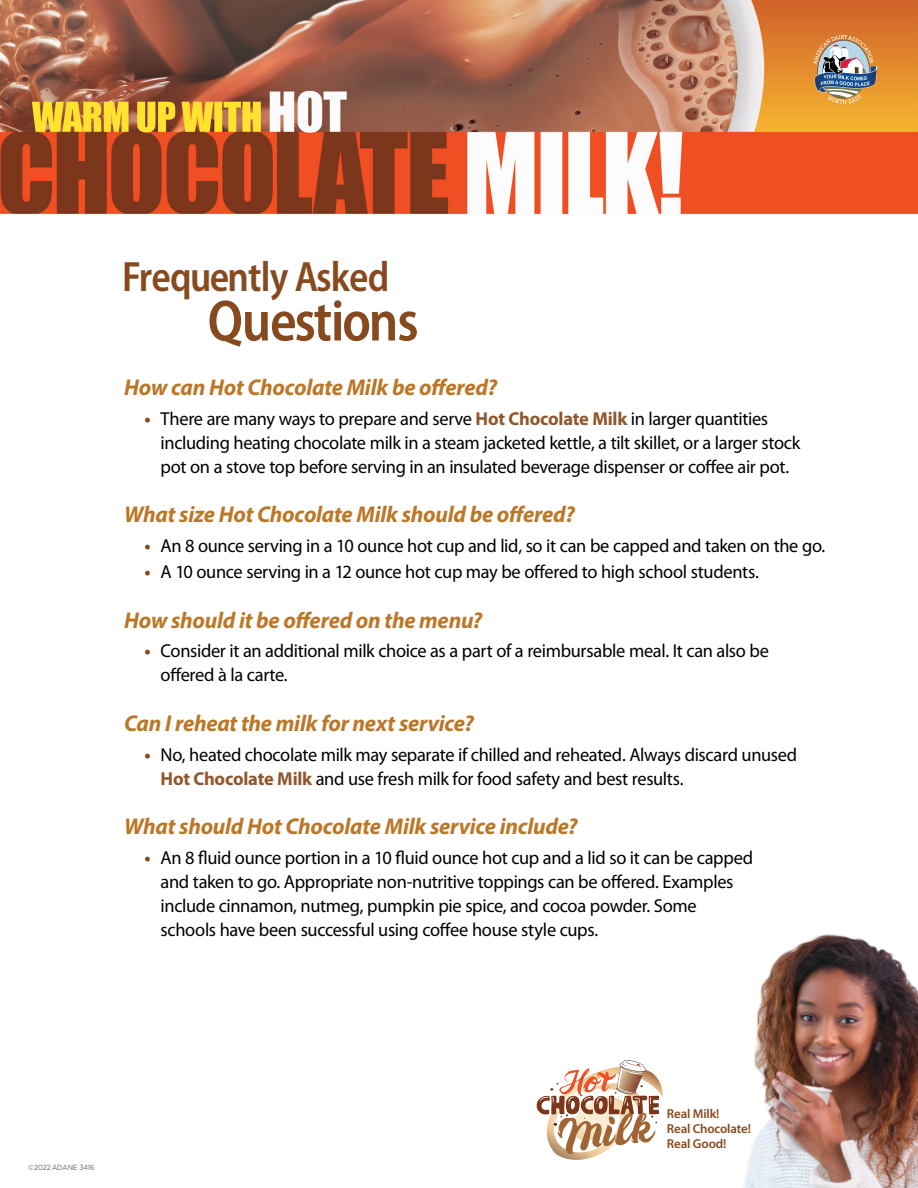
<style>
.page{position:relative;width:918px;height:1188px;background:#fff}
.page>*{position:absolute;margin:0;border:0;box-sizing:border-box;transform-origin:0 0}
.t1{font:600 semi-condensed 58.65px "Myriad Pro";letter-spacing:-.03em;color:#874a1f;scale:.95 1}
.t2{font:600 semi-condensed 42.6px "Myriad Pro";letter-spacing:-.02em;color:#874a1f;scale:.95 1}
.t3{font:italic 700 22.8px "Myriad Pro";letter-spacing:-.01em;color:#bb7727}
.t4{font:18.75px/24px "Myriad Pro";letter-spacing:-.02em;color:#000}
.t5{font:600 12.9px/15.1px "Myriad Pro";letter-spacing:-.01em;color:#874a1f}
.t6{font:7.5px "Gotham";letter-spacing:-.015em;color:#636466;scale:.9 1}
.s1{font-weight:700;color:#874a1f}
.s2{font-weight:700;color:#91572c}
</style>
<div class="page">
<img style="left:0;top:0;width:918px;height:215px">
<img style="left:813px;top:35px;width:64px;height:69px">
<img style="left:744px;top:934px;width:174px;height:254px">
<svg style="left:537px;top:1060px;width:126px;height:100px"></svg>
<h2 class="t2" style="left:122px;top:253px;width:283px">Frequently Asked</h2>
<h1 class="t1" style="left:208px;top:289px;width:224px">Questions</h1>
<p class="t3" style="left:124px;top:373px;width:374px">How can Hot Chocolate Milk be offered?</p>
<p class="t4" style="left:161px;top:406px;width:641px;text-indent:-16px"><span class="s1">•</span> There are many ways to prepare and serve <span class="s2">Hot Chocolate Milk</span> in larger quantities including heating chocolate milk in a steam jacketed kettle, a tilt skillet, or a larger stock pot on a stove top before serving in an insulated beverage dispenser or coffee air pot.</p>
<p class="t3" style="left:124px;top:500px;width:452px">What size Hot Chocolate Milk should be offered?</p>
<p class="t4" style="left:145px;top:533px;width:682px"><span class="s1">•</span> An 8 ounce serving in a 10 ounce hot cup and lid, so it can be capped and taken on the go.</p>
<p class="t4" style="left:145px;top:560px;width:616px"><span class="s1">•</span> A 10 ounce serving in a 12 ounce hot cup may be offered to high school students.</p>
<p class="t3" style="left:124px;top:605px;width:360px">How should it be offered on the menu?</p>
<p class="t4" style="left:161px;top:639px;width:610px;text-indent:-16px"><span class="s1">•</span> Consider it an additional milk choice as a part of a reimbursable meal. It can also be offered à la carte.</p>
<p class="t3" style="left:124px;top:709px;width:351px">Can I reheat the milk for next service?</p>
<p class="t4" style="left:161px;top:742px;width:638px;text-indent:-16px"><span class="s1">•</span> No, heated chocolate milk may separate if chilled and reheated. Always discard unused<br><span class="s2">Hot Chocolate Milk</span> and use fresh milk for food safety and best results.</p>
<p class="t3" style="left:124px;top:812px;width:455px">What should Hot Chocolate Milk service include?</p>
<p class="t4" style="left:161px;top:845px;width:594px;text-indent:-16px"><span class="s1">•</span> An 8 fluid ounce portion in a 10 fluid ounce hot cup and a lid so it can be capped and taken to go. Appropriate non-nutritive toppings can be offered. Examples include cinnamon, nutmeg, pumpkin pie spice, and cocoa powder. Some schools have been successful using coffee house style cups.</p>
<p class="t6" style="left:28px;top:1163px;width:75px">©2022 ADANE 3416</p>
<p class="t5" style="left:667px;top:1105px;width:86px">Real Milk!<br>Real Chocolate!<br>Real Good!</p>
</div>
